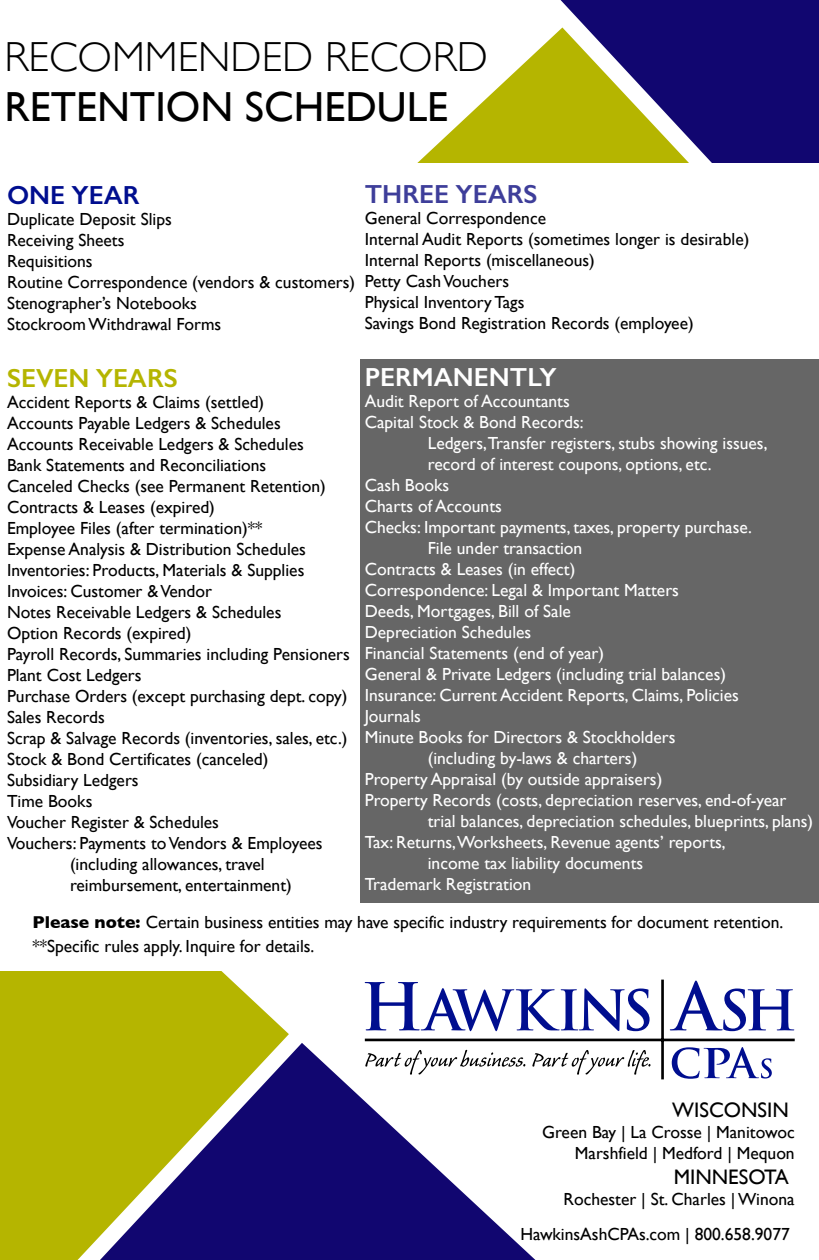
<style>
.page{position:relative;width:819px;height:1260px;background:#fff}
.page>*{position:absolute;margin:0;border:0;box-sizing:border-box;transform-origin:0 0}
.t1{font:300 42px "Gill Sans";color:#000}
.t2{font:42px "Gill Sans";color:#000}
.t3{font:600 26.25px "Gill Sans";color:#fff}
.t4{font:600 26.25px "Gill Sans";color:#b5b500}
.t5{font:600 26.25px "Gill Sans";color:#3e3e9a}
.t6{font:600 26.25px "Gill Sans";color:#000e8f}
.t7{font:21px "Gill Sans";color:#000}
.t8{font:17.5px/21px "Gill Sans";color:#000}
.t9{font:17.5px "Gill Sans";color:#fff}
.t10{font:17.5px/21px "Gill Sans";color:#000;text-align:right}
.s1{font-weight:700}
</style>
<div class="page">
<div style="left:360px;top:359px;width:459px;height:544px;background:#666"></div>
<svg style="left:365px;top:982px;width:285px;height:49px"></svg>
<svg style="left:670px;top:981px;width:124px;height:50px"></svg>
<svg style="left:672px;top:1047px;width:100px;height:32px"></svg>
<hr style="left:365px;top:1039px;width:430px;height:2px;background:#000">
<hr style="left:661px;top:980px;width:3px;height:99px;background:#000">
<svg style="left:540px;top:1050px;width:111px;height:25px"></svg>
<svg style="left:289px;top:1043px;width:251px;height:217px;fill:#110670"></svg>
<svg style="left:0;top:971px;width:289px;height:289px;background:#95922e"></svg>
<div style="left:560px;top:0;width:259px;height:162px;background:#110670"></div>
<svg style="left:418px;top:27px;width:382px;height:135px"></svg>
<h1 class="t1" style="left:4px;top:24px;width:485px">RECOMMENDED RECORD</h1>
<h1 class="t2" style="left:4px;top:82px;width:445px">RETENTION SCHEDULE</h1>
<h2 class="t5" style="left:365px;top:179px;width:174px">THREE YEARS</h2>
<p class="t8" style="left:365px;top:208px;width:386px">General Correspondence<br>Internal Audit Reports (sometimes longer is desirable)<br>Internal Reports (miscellaneous)<br>Petty Cash Vouchers<br>Physical Inventory Tags<br>Savings Bond Registration Records (employee)</p>
<h2 class="t3" style="left:365px;top:361px;width:194px">PERMANENTLY</h2>
<p class="t9" style="left:365px;top:391px;width:207px">Audit Report of Accountants</p>
<p class="t9" style="left:365px;top:412px;width:220px">Capital Stock &amp; Bond Records:</p>
<p class="t9" style="left:428px;top:433px;width:341px">Ledgers,Transfer registers, stubs showing issues,</p>
<p class="t9" style="left:428px;top:454px;width:285px">record of interest coupons, options, etc.</p>
<p class="t9" style="left:365px;top:475px;width:86px">Cash Books</p>
<p class="t9" style="left:365px;top:496px;width:139px">Charts of Accounts</p>
<p class="t9" style="left:365px;top:517px;width:389px">Checks: Important payments, taxes, property purchase.</p>
<p class="t9" style="left:428px;top:538px;width:156px">File under transaction</p>
<p class="t9" style="left:365px;top:559px;width:212px">Contracts &amp; Leases (in effect)</p>
<p class="t9" style="left:365px;top:580px;width:316px">Correspondence: Legal &amp; Important Matters</p>
<p class="t9" style="left:365px;top:601px;width:208px">Deeds, Mortgages, Bill of Sale</p>
<p class="t9" style="left:365px;top:622px;width:168px">Depreciation Schedules</p>
<p class="t9" style="left:365px;top:643px;width:241px">Financial Statements (end of year)</p>
<p class="t9" style="left:365px;top:664px;width:363px">General &amp; Private Ledgers (including trial balances)</p>
<p class="t9" style="left:365px;top:685px;width:376px">Insurance: Current Accident Reports, Claims, Policies</p>
<p class="t9" style="left:365px;top:706px;width:58px">Journals</p>
<p class="t9" style="left:365px;top:727px;width:312px">Minute Books for Directors &amp; Stockholders</p>
<p class="t9" style="left:428px;top:748px;width:211px">(including by-laws &amp; charters)</p>
<p class="t9" style="left:365px;top:769px;width:299px">Property Appraisal (by outside appraisers)</p>
<p class="t9" style="left:365px;top:790px;width:423px">Property Records (costs, depreciation reserves, end-of-year</p>
<p class="t9" style="left:428px;top:811px;width:387px">trial balances, depreciation schedules, blueprints, plans)</p>
<p class="t9" style="left:365px;top:832px;width:362px">Tax: Returns,Worksheets, Revenue agents’ reports,</p>
<p class="t9" style="left:428px;top:853px;width:217px">income tax liability documents</p>
<p class="t9" style="left:365px;top:874px;width:168px">Trademark Registration</p>
<p class="t8" style="left:32px;top:910px;width:752px;line-height:24.5px"><span class="s1">Please note:</span> Certain business entities may have specific industry requirements for document retention. **Specific rules apply. Inquire for details.</p>
<h2 class="t6" style="left:7px;top:179px;width:134px">ONE YEAR</h2>
<p class="t8" style="left:7px;top:209px;width:350px">Duplicate Deposit Slips<br>Receiving Sheets<br>Requisitions<br>Routine Correspondence (vendors &amp; customers)<br>Stenographer’s Notebooks<br>Stockroom Withdrawal Forms</p>
<h2 class="t4" style="left:7px;top:362px;width:172px">SEVEN YEARS</h2>
<p class="t8" style="left:7px;top:391px;width:259px">Accident Reports &amp; Claims (settled)</p>
<p class="t8" style="left:7px;top:412px;width:275px">Accounts Payable Ledgers &amp; Schedules</p>
<p class="t8" style="left:7px;top:433px;width:298px">Accounts Receivable Ledgers &amp; Schedules</p>
<p class="t8" style="left:7px;top:454px;width:261px">Bank Statements and Reconciliations</p>
<p class="t8" style="left:7px;top:475px;width:320px">Canceled Checks (see Permanent Retention)</p>
<p class="t8" style="left:7px;top:496px;width:209px">Contracts &amp; Leases (expired)</p>
<p class="t8" style="left:7px;top:517px;width:257px">Employee Files (after termination)**</p>
<p class="t8" style="left:7px;top:538px;width:300px">Expense Analysis &amp; Distribution Schedules</p>
<p class="t8" style="left:7px;top:559px;width:299px">Inventories: Products, Materials &amp; Supplies</p>
<p class="t8" style="left:7px;top:580px;width:207px">Invoices: Customer &amp; Vendor</p>
<p class="t8" style="left:7px;top:601px;width:276px">Notes Receivable Ledgers &amp; Schedules</p>
<p class="t8" style="left:7px;top:622px;width:186px">Option Records (expired)</p>
<p class="t8" style="left:7px;top:643px;width:344px">Payroll Records, Summaries including Pensioners</p>
<p class="t8" style="left:7px;top:664px;width:136px">Plant Cost Ledgers</p>
<p class="t8" style="left:7px;top:685px;width:342px">Purchase Orders (except purchasing dept. copy)</p>
<p class="t8" style="left:7px;top:706px;width:99px">Sales Records</p>
<p class="t8" style="left:7px;top:727px;width:342px">Scrap &amp; Salvage Records (inventories, sales, etc.)</p>
<p class="t8" style="left:7px;top:748px;width:263px">Stock &amp; Bond Certificates (canceled)</p>
<p class="t8" style="left:7px;top:769px;width:133px">Subsidiary Ledgers</p>
<p class="t8" style="left:7px;top:790px;width:87px">Time Books</p>
<p class="t8" style="left:7px;top:811px;width:214px">Voucher Register &amp; Schedules</p>
<p class="t8" style="left:7px;top:832px;width:317px">Vouchers: Payments to Vendors &amp; Employees</p>
<p class="t8" style="left:70px;top:853px;width:196px">(including allowances, travel</p>
<p class="t8" style="left:70px;top:874px;width:223px">reimbursement, entertainment)</p>
<p class="t7" style="left:672px;top:1097px;width:118px">WISCONSIN</p>
<p class="t10" style="left:542px;top:1121px;width:254px">Green Bay | La Crosse | Manitowoc<br>Marshfield | Medford | Mequon</p>
<p class="t7" style="left:674px;top:1164px;width:117px">MINNESOTA</p>
<p class="t10" style="left:564px;top:1189px;width:233px">Rochester | St. Charles | Winona</p>
<p class="t10" style="left:520px;top:1224px;width:271px">HawkinsAshCPAs.com | 800.658.9077</p>
</div>
